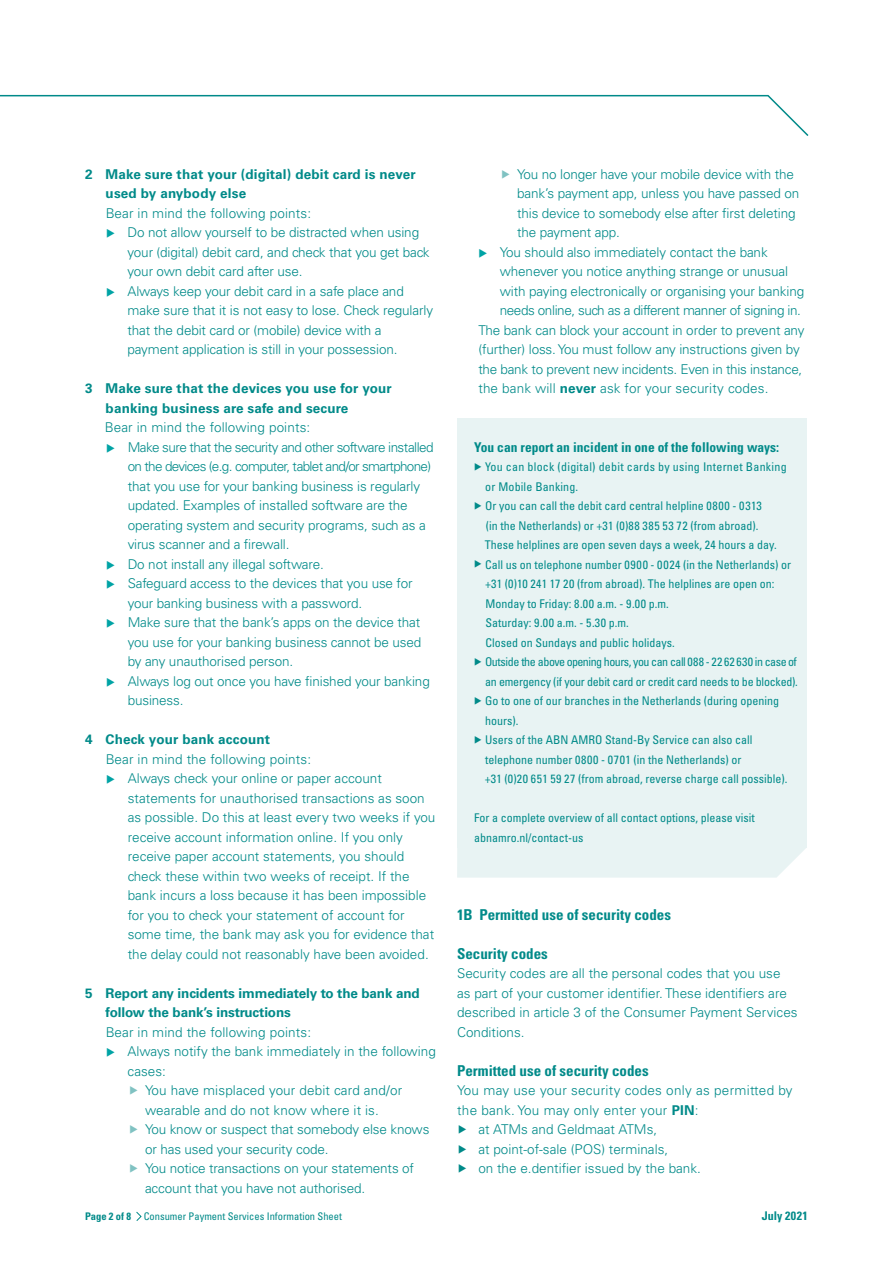
<style>
.page{position:relative;width:893px;height:1263px;background:#fff}
.page>*{position:absolute;margin:0;border:0;box-sizing:border-box;transform-origin:0 0}
.t1{font:700 condensed 15px "Univers LT Std";color:#008a89}
.t2{font:300 13.5px/19.5px "Univers LT Std";letter-spacing:-.01em;color:#008a89}
.t3{font:300 13.5px "Univers LT Std";letter-spacing:.01em;color:#008a89}
.t4{font:700 13.5px/19.5px "Univers LT Std";letter-spacing:.01em;color:#008a89}
.t5{font:700 13.5px/19.5px "Univers LT Std";letter-spacing:-.01em;color:#008a89}
.t6{font:300 13.5px "Univers LT Std";letter-spacing:-.03em;color:#008a89}
.t7{font:700 condensed 13.5px "Univers LT Std";color:#008a89}
.t8{font:condensed 12px/19.5px "Univers LT Std";color:#008a89}
.t9{font:condensed 12px/19.5px "Univers LT Std";letter-spacing:-.02em;color:#008a89;text-align:right}
.t10{font:condensed 12px/19.5px "Univers LT Std";letter-spacing:.02em;color:#008a89}
.t11{font:700 condensed 12px "Univers LT Std";letter-spacing:.02em;color:#008a89}
.t12{font:condensed 10.5px "Univers LT Std";color:#008a89}
.s1{color:#00a3a5}
.s2{color:#80c2c2}
.s3{font-weight:700}
</style>
<div class="page">
<svg style="left:0;top:94px;width:809px;height:42px"></svg>
<div style="left:457px;top:419px;width:349px;height:429px;background:#e8f3f3"></div>
<div style="left:457px;top:848px;width:349px;height:30px;background:#e8f3f3"></div>
<svg style="left:136px;top:1211px;width:6px;height:10px"></svg>
<p class="t4" style="left:106px;top:164px;width:312px;text-indent:-21px">2 Make sure that your (digital) debit card is never used by anybody else</p>
<p class="t3" style="left:106px;top:205px;width:207px">Bear in mind the following points:</p>
<p class="t2" style="left:128px;top:223px;width:303px;text-indent:-21px"><span class="s1">◆</span> Do not allow yourself to be distracted when using your (digital) debit card, and check that you get back your own debit card after use.</p>
<p class="t2" style="left:128px;top:281px;width:307px;text-indent:-21px"><span class="s1">◆</span> Always keep your debit card in a safe place and make sure that it is not easy to lose. Check regularly that the debit card or (mobile) device with a payment application is still in your possession.</p>
<p class="t4" style="left:106px;top:379px;width:288px;text-indent:-21px">3 Make sure that the devices you use for your banking business are safe and secure</p>
<p class="t3" style="left:105px;top:419px;width:207px">Bear in mind the following points:</p>
<p class="t2" style="left:128px;top:437px;width:307px;text-indent:-21px"><span class="s1">◆</span> Make sure that the security and other software installed on the devices (e.g. computer, tablet and/or smartphone) that you use for your banking business is regularly updated. Examples of installed software are the operating system and security programs, such as a virus scanner and a firewall.</p>
<p class="t2" style="left:106px;top:554px;width:219px"><span class="s1">◆</span> Do not install any illegal software.</p>
<p class="t2" style="left:128px;top:574px;width:286px;text-indent:-21px"><span class="s1">◆</span> Safeguard access to the devices that you use for your banking business with a password.</p>
<p class="t2" style="left:128px;top:613px;width:295px;text-align:justify;text-indent:-21px"><span class="s1">◆</span> Make sure that the bank’s apps on the device that you use for your banking business cannot be used by any unauthorised person.</p>
<p class="t2" style="left:128px;top:671px;width:304px;text-indent:-21px"><span class="s1">◆</span> Always log out once you have finished your banking business.</p>
<p class="t4" style="left:85px;top:730px;width:187px">4 Check your bank account</p>
<p class="t3" style="left:106px;top:751px;width:207px">Bear in mind the following points:</p>
<p class="t2" style="left:128px;top:769px;width:309px;text-indent:-21px"><span class="s1">◆</span> Always check your online or paper account statements for unauthorised transactions as soon as possible. Do this at least every two weeks if you receive account information online. If you only receive paper account statements, you should check these within two weeks of receipt. If the bank incurs a loss because it has been impossible for you to check your statement of account for some time, the bank may ask you for evidence that the delay could not reasonably have been avoided.</p>
<p class="t5" style="left:106px;top:983px;width:316px;text-indent:-21px">5 Report any incidents immediately to the bank and follow the bank’s instructions</p>
<p class="t3" style="left:106px;top:1024px;width:207px">Bear in mind the following points:</p>
<p class="t2" style="left:106px;top:1042px;width:331px"><span class="s1">◆</span> Always notify the bank immediately in the following</p>
<p class="t2" style="left:128px;top:1061px;width:40px">cases:</p>
<p class="t3" style="left:129px;top:1082px;width:275px"><span class="s2">▶</span> You have misplaced your debit card and/or</p>
<p class="t3" style="left:145px;top:1102px;width:235px">wearable and do not know where it is.</p>
<p class="t2" style="left:129px;top:1120px;width:302px"><span class="s2">▶</span> You know or suspect that somebody else knows</p>
<p class="t2" style="left:145px;top:1139px;width:185px">or has used your security code.</p>
<p class="t2" style="left:129px;top:1159px;width:287px"><span class="s2">▶</span> You notice transactions on your statements of</p>
<p class="t2" style="left:145px;top:1178px;width:222px">account that you have not authorised.</p>
<p class="t2" style="left:517px;top:164px;width:284px;text-indent:-16px"><span class="s2">▶</span> You no longer have your mobile device with the bank’s payment app, unless you have passed on this device to somebody else after first deleting the payment app.</p>
<p class="t2" style="left:478px;top:242px;width:291px"><span class="s1">◆</span> You should also immediately contact the bank</p>
<p class="t2" style="left:500px;top:262px;width:290px">whenever you notice anything strange or unusual</p>
<p class="t2" style="left:500px;top:281px;width:306px">with paying electronically or organising your banking</p>
<p class="t6" style="left:500px;top:302px;width:303px">needs online, such as a different manner of signing in.</p>
<p class="t2" style="left:478px;top:320px;width:328px">The bank can block your account in order to prevent any</p>
<p class="t2" style="left:478px;top:340px;width:323px">(further) loss. You must follow any instructions given by</p>
<p class="t2" style="left:478px;top:359px;width:325px">the bank to prevent new incidents. Even in this instance,</p>
<p class="t3" style="left:478px;top:380px;width:292px">the bank will <span class="s3">never</span> ask for your security codes.</p>
<p class="t7" style="left:474px;top:439px;width:307px">You can report an incident in one of the following ways:</p>
<p class="t10" style="left:485px;top:457px;width:303px;text-indent:-11px">◆ You can block (digital) debit cards by using Internet Banking or Mobile Banking.</p>
<p class="t8" style="left:485px;top:496px;width:293px;text-indent:-11px">◆ Or you can call the debit card central helpline 0800 - 0313 (in the Netherlands) or +31 (0)88 385 53 72 (from abroad).<br>These helplines are open seven days a week, 24 hours a day.</p>
<p class="t8" style="left:485px;top:554px;width:307px;text-indent:-11px">◆ Call us on telephone number 0900 - 0024 (in the Netherlands) or +31 (0)10 241 17 20 (from abroad). The helplines are open on:<br>Monday to Friday: 8.00 a.m. - 9.00 p.m.<br>Saturday: 9.00 a.m. - 5.30 p.m.<br>Closed on Sundays and public holidays.</p>
<p class="t9" style="left:474px;top:652px;width:325px">◆ Outside the above opening hours, you can call 088 - 22 62 630 in case of an emergency (if your debit card or credit card needs to be blocked).</p>
<p class="t8" style="left:485px;top:691px;width:295px;text-indent:-11px">◆ Go to one of our branches in the Netherlands (during opening hours).</p>
<p class="t8" style="left:485px;top:730px;width:304px;text-indent:-11px">◆ Users of the ABN AMRO Stand-By Service can also call telephone number 0800 - 0701 (in the Netherlands) or<br>+31 (0)20 651 59 27 (from abroad, reverse charge call possible).</p>
<p class="t8" style="left:474px;top:808px;width:282px">For a complete overview of all contact options, please visit abnamro.nl/contact-us</p>
<p class="t1" style="left:457px;top:905px;width:215px">1B Permitted use of security codes</p>
<p class="t1" style="left:457px;top:944px;width:92px">Security codes</p>
<p class="t2" style="left:457px;top:964px;width:342px">Security codes are all the personal codes that you use<br>as part of your customer identifier. These identifiers are described in article 3 of the Consumer Payment Services Conditions.</p>
<p class="t1" style="left:457px;top:1061px;width:193px">Permitted use of security codes</p>
<p class="t2" style="left:457px;top:1081px;width:337px">You may use your security codes only as permitted by the bank. You may only enter your <span class="s3">PIN</span>:<br>▶ at ATMs and Geldmaat ATMs,<br>▶ at point-of-sale (POS) terminals,<br>▶ on the e.dentifier issued by the bank.</p>
<p class="t12" style="left:85px;top:1209px;width:258px"><span class="s3">Page 2 of 8</span> Consumer Payment Services Information Sheet</p>
<p class="t11" style="left:762px;top:1208px;width:48px">July 2021</p>
</div>
